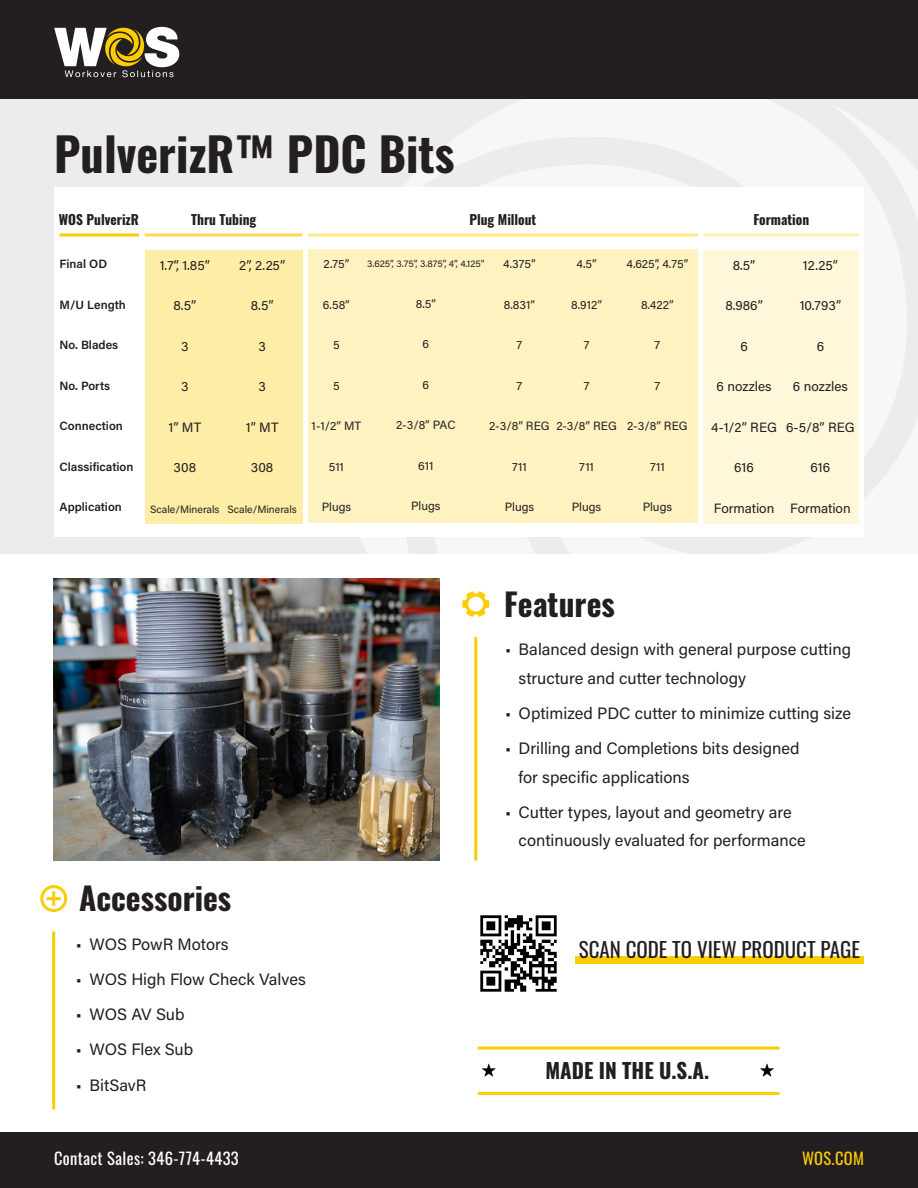
<style>
.page{position:relative;width:918px;height:1188px;background:#fff}
.page>*{position:absolute;margin:0;border:0;box-sizing:border-box;transform-origin:0 0}
.t1{font:700 46.5px "Oswald";color:#231f20}
.t2{font:700 31.5px "Oswald";color:#231f20}
.t3{font:21px "Oswald";color:#231f20}
.t4{font:700 21px "Oswald";color:#231f20}
.t5{font:16.5px/28.5px "Acumin Pro";color:#231f20}
.t6{font:16.5px "Oswald";letter-spacing:.02em;color:#fff}
.t7{font:16.5px "Oswald";letter-spacing:.02em;color:#fccc03}
.t8{font:13.5px "Acumin Pro";color:#231f20}
.t9{font:700 13.5px "Oswald";color:#231f20}
.t10{font:12px "Acumin Pro";color:#231f20}
.t11{font:600 12px "Acumin Pro";color:#231f20}
.t12{font:10.5px "Acumin Pro";color:#231f20}
.t13{font:9.75px "Acumin Pro";letter-spacing:-.005em;color:#231f20}
</style>
<div class="page">
<img style="left:53px;top:579px;width:387px;height:282px">
<div style="left:0;top:25px;width:918px;height:529px;background:#ececee"></div>
<svg style="left:369px;top:98px;width:538px;height:66px"></svg>
<svg style="left:531px;top:105px;width:387px;height:449px;fill:#f7f7f8"></svg>
<svg style="left:337px;top:164px;width:468px;height:390px;fill:#f7f7f8"></svg>
<div style="left:54px;top:188px;width:810px;height:349px;background:#fff"></div>
<div style="left:0;top:1132px;width:918px;height:56px;background:#231f20"></div>
<hr style="left:60px;top:233px;width:79px;height:3px;background:#fccc03">
<div style="left:145px;top:250px;width:157px;height:273px;background:#feeda6"></div>
<hr style="left:145px;top:233px;width:157px;height:3px;background:#fddb4e">
<div style="left:703px;top:250px;width:156px;height:273px;background:#fef7d9"></div>
<hr style="left:703px;top:233px;width:156px;height:3px;background:#fef0b3">
<div style="left:308px;top:249px;width:390px;height:274px;background:#fef2c0"></div>
<hr style="left:308px;top:233px;width:390px;height:3px;background:#fee681">
<div style="left:0;top:0;width:918px;height:98px;background:#231f20"></div>
<svg style="left:54px;top:27px;width:125px;height:50px"></svg>
<div style="left:40px;top:885px;width:27px;height:27px;border:3px solid #fccc03;border-radius:50%"></div>
<hr style="left:52px;top:891px;width:3px;height:15px;background:#fccc03">
<hr style="left:47px;top:897px;width:14px;height:3px;background:#fccc03">
<hr style="left:52px;top:931px;width:3px;height:179px;background:#fccc03">
<hr style="left:474px;top:637px;width:3px;height:224px;background:#fccc03">
<svg style="left:462px;top:591px;width:27px;height:26px"></svg>
<hr style="left:478px;top:1047px;width:302px;height:3px;background:#fccc03">
<svg style="left:482px;top:1064px;width:14px;height:13px"></svg>
<svg style="left:760px;top:1064px;width:14px;height:13px"></svg>
<hr style="left:478px;top:1092px;width:302px;height:3px;background:#fccc03">
<div style="left:575px;top:956px;width:289px;height:7px;background:#fdcd02"></div>
<img style="left:480px;top:915px;width:77px;height:77px">
<p class="t1" style="left:54px;top:130px;width:402px">PulverizR™ PDC Bits</p>
<p class="t9" style="left:59px;top:213px;width:82px">WOS PulverizR</p>
<p class="t9" style="left:191px;top:213px;width:67px">Thru Tubing</p>
<p class="t11" style="left:60px;top:256px;width:49px">Final OD</p>
<p class="t11" style="left:60px;top:296px;width:68px">M/U Length</p>
<p class="t11" style="left:60px;top:337px;width:60px">No. Blades</p>
<p class="t11" style="left:60px;top:377px;width:52px">No. Ports</p>
<p class="t11" style="left:60px;top:418px;width:65px">Connection</p>
<p class="t11" style="left:60px;top:458px;width:75px">Classification</p>
<p class="t11" style="left:60px;top:499px;width:64px">Application</p>
<p class="t8" style="left:160px;top:256px;width:52px">1.7”, 1.85”</p>
<p class="t8" style="left:174px;top:296px;width:24px">8.5”</p>
<p class="t8" style="left:181px;top:337px;width:9px">3</p>
<p class="t8" style="left:181px;top:377px;width:9px">3</p>
<p class="t8" style="left:169px;top:418px;width:34px">1” MT</p>
<p class="t8" style="left:174px;top:458px;width:24px">308</p>
<p class="t12" style="left:150px;top:502px;width:71px">Scale/Minerals</p>
<p class="t8" style="left:239px;top:256px;width:47px">2”, 2.25”</p>
<p class="t8" style="left:251px;top:296px;width:24px">8.5”</p>
<p class="t8" style="left:258px;top:337px;width:9px">3</p>
<p class="t8" style="left:258px;top:377px;width:9px">3</p>
<p class="t8" style="left:246px;top:418px;width:34px">1” MT</p>
<p class="t8" style="left:251px;top:458px;width:24px">308</p>
<p class="t12" style="left:228px;top:502px;width:71px">Scale/Minerals</p>
<p class="t9" style="left:469px;top:213px;width:69px">Plug Millout</p>
<p class="t10" style="left:323px;top:256px;width:28px">2.75”</p>
<p class="t10" style="left:323px;top:296px;width:28px">6.58”</p>
<p class="t10" style="left:333px;top:337px;width:8px">5</p>
<p class="t10" style="left:333px;top:377px;width:8px">5</p>
<p class="t10" style="left:312px;top:418px;width:51px">1-1/2” MT</p>
<p class="t10" style="left:329px;top:458px;width:17px">511</p>
<p class="t10" style="left:322px;top:499px;width:31px">Plugs</p>
<p class="t10" style="left:503px;top:256px;width:34px">4.375”</p>
<p class="t10" style="left:504px;top:296px;width:33px">8.831”</p>
<p class="t10" style="left:517px;top:337px;width:7px">7</p>
<p class="t10" style="left:517px;top:377px;width:7px">7</p>
<p class="t10" style="left:489px;top:418px;width:62px">2-3/8” REG</p>
<p class="t10" style="left:512px;top:458px;width:16px">711</p>
<p class="t10" style="left:505px;top:499px;width:31px">Plugs</p>
<p class="t13" style="left:367px;top:257px;width:119px">3.625”, 3.75”, 3.875”, 4”, 4.125”</p>
<p class="t10" style="left:416px;top:295px;width:22px">8.5”</p>
<p class="t10" style="left:423px;top:336px;width:8px">6</p>
<p class="t10" style="left:423px;top:376px;width:8px">6</p>
<p class="t10" style="left:396px;top:417px;width:61px">2-3/8” PAC</p>
<p class="t10" style="left:418px;top:457px;width:17px">611</p>
<p class="t10" style="left:411px;top:498px;width:31px">Plugs</p>
<p class="t10" style="left:577px;top:256px;width:22px">4.5”</p>
<p class="t10" style="left:571px;top:296px;width:32px">8.912”</p>
<p class="t10" style="left:584px;top:337px;width:7px">7</p>
<p class="t10" style="left:584px;top:377px;width:7px">7</p>
<p class="t10" style="left:556px;top:418px;width:62px">2-3/8” REG</p>
<p class="t10" style="left:579px;top:458px;width:16px">711</p>
<p class="t10" style="left:572px;top:499px;width:31px">Plugs</p>
<p class="t10" style="left:627px;top:256px;width:63px">4.625”, 4.75”</p>
<p class="t10" style="left:641px;top:296px;width:34px">8.422”</p>
<p class="t10" style="left:655px;top:337px;width:7px">7</p>
<p class="t10" style="left:655px;top:377px;width:7px">7</p>
<p class="t10" style="left:627px;top:418px;width:62px">2-3/8” REG</p>
<p class="t10" style="left:650px;top:458px;width:16px">711</p>
<p class="t10" style="left:643px;top:499px;width:31px">Plugs</p>
<p class="t9" style="left:753px;top:213px;width:57px">Formation</p>
<p class="t8" style="left:733px;top:256px;width:24px">8.5”</p>
<p class="t8" style="left:725px;top:296px;width:39px">8.986”</p>
<p class="t8" style="left:740px;top:337px;width:9px">6</p>
<p class="t8" style="left:717px;top:377px;width:57px">6 nozzles</p>
<p class="t8" style="left:711px;top:418px;width:67px">4-1/2” REG</p>
<p class="t8" style="left:734px;top:458px;width:21px">616</p>
<p class="t8" style="left:714px;top:499px;width:62px">Formation</p>
<p class="t8" style="left:803px;top:256px;width:37px">12.25”</p>
<p class="t8" style="left:800px;top:296px;width:43px">10.793”</p>
<p class="t8" style="left:817px;top:337px;width:9px">6</p>
<p class="t8" style="left:793px;top:377px;width:57px">6 nozzles</p>
<p class="t8" style="left:786px;top:418px;width:70px">6-5/8” REG</p>
<p class="t8" style="left:811px;top:458px;width:21px">616</p>
<p class="t8" style="left:790px;top:499px;width:62px">Formation</p>
<p class="t2" style="left:504px;top:587px;width:112px">Features</p>
<p class="t2" style="left:79px;top:882px;width:154px">Accessories</p>
<p class="t5" style="left:76px;top:929px;width:154px">• WOS PowR Motors</p>
<p class="t5" style="left:76px;top:964px;width:231px">• WOS High Flow Check Valves</p>
<p class="t5" style="left:76px;top:999px;width:110px">• WOS AV Sub</p>
<p class="t5" style="left:76px;top:1035px;width:119px">• WOS Flex Sub</p>
<p class="t5" style="left:76px;top:1070px;width:72px">• BitSavR</p>
<p class="t5" style="left:519px;top:635px;width:334px;text-indent:-14px">• Balanced design with general purpose cutting structure and cutter technology</p>
<p class="t5" style="left:505px;top:698px;width:348px">• Optimized PDC cutter to minimize cutting size</p>
<p class="t5" style="left:519px;top:734px;width:283px;text-indent:-14px">• Drilling and Completions bits designed for specific applications</p>
<p class="t5" style="left:519px;top:797px;width:289px;text-indent:-14px">• Cutter types, layout and geometry are continuously evaluated for performance</p>
<p class="t3" style="left:579px;top:931px;width:283px">SCAN CODE TO VIEW PRODUCT PAGE</p>
<p class="t4" style="left:545px;top:1060px;width:165px">MADE IN THE U.S.A.</p>
<p class="t6" style="left:54px;top:1144px;width:186px">Contact Sales: 346-774-4433</p>
<p class="t7" style="left:802px;top:1144px;width:63px">WOS.COM</p>
</div>
